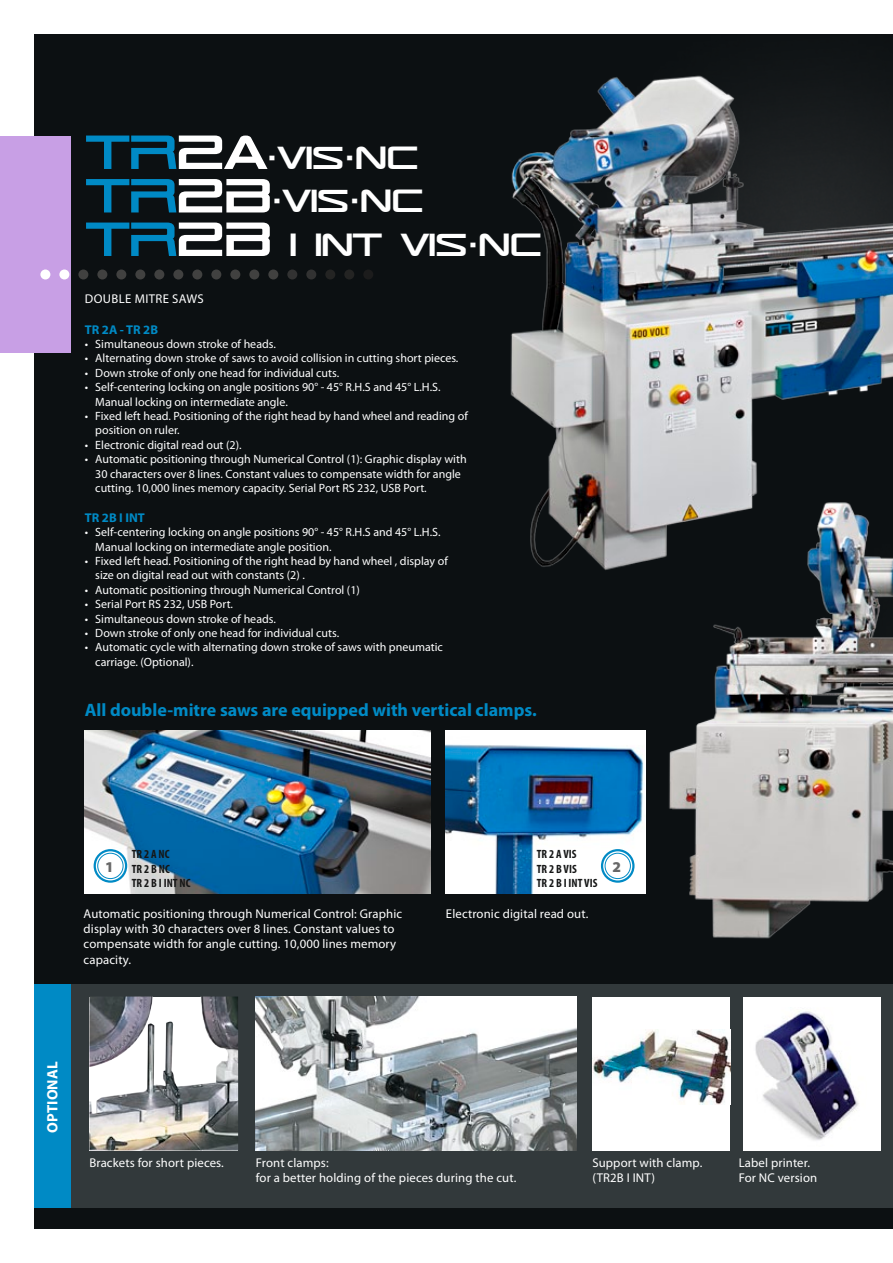
<style>
.page{position:relative;width:893px;height:1263px;background:#fff}
.page>*{position:absolute;margin:0;border:0;box-sizing:border-box;transform-origin:0 0}
.t1{font:42.3px/43.5px "TR 909";letter-spacing:-.05em;color:#fff}
.t2{font:700 18px "Myriad Pro";color:#008ac5}
.t3{font:700 15px "Myriad Pro";letter-spacing:.01em;color:#fff}
.t4{font:900 15px "Myriad Pro";color:#686868}
.t5{font:12.75px/15.3px "Myriad Pro";letter-spacing:.01em;color:#fff}
.t6{font:700 12.75px "Myriad Pro";color:#008ac5}
.t7{font:12px/14.4px "Myriad Pro";color:#fff}
.t8{font:700 condensed 12px/14.4px "Myriad Pro";color:#151616}
.s1{font-size:63.45px;color:#008ac5}
.s2{font-size:63.45px}
.s3{font-family:"Arial";font-size:49.5px}
</style>
<div class="page">
<div style="left:34px;top:34px;width:859px;height:1195px;background:#0c1012"></div>
<div style="left:34px;top:984px;width:859px;height:224px;background:#32393b"></div>
<div style="left:34px;top:984px;width:36px;height:224px;background:#008ac5"></div>
<img style="left:256px;top:996px;width:320px;height:154px">
<img style="left:89px;top:996px;width:149px;height:154px">
<div style="left:592px;top:996px;width:138px;height:154px;background:#fff"></div>
<img style="left:592px;top:1030px;width:138px;height:74px">
<img style="left:85px;top:730px;width:345px;height:164px">
<img style="left:446px;top:730px;width:199px;height:164px">
<div style="left:743px;top:996px;width:138px;height:154px;background:#fff"></div>
<img style="left:755px;top:1011px;width:104px;height:129px">
<div style="left:0;top:136px;width:70px;height:217px;background:#c89fe5"></div>
<div style="left:94px;top:849px;width:33px;height:34px;border:2px solid #008ac5;border-radius:50%"></div>
<div style="left:97px;top:853px;width:26px;height:26px;border:1px solid #008ac5;border-radius:50%"></div>
<div style="left:601px;top:849px;width:33px;height:34px;border:2px solid #008ac5;border-radius:50%"></div>
<div style="left:605px;top:853px;width:26px;height:26px;border:1px solid #008ac5;border-radius:50%"></div>
<div style="left:40px;top:269px;width:10px;height:10px;background:#fff;border-radius:50%"></div>
<div style="left:268px;top:269px;width:10px;height:10px;background:#414140;border-radius:50%"></div>
<div style="left:154px;top:269px;width:10px;height:10px;background:#414140;border-radius:50%"></div>
<div style="left:97px;top:269px;width:10px;height:10px;background:#414140;border-radius:50%"></div>
<div style="left:325px;top:269px;width:10px;height:10px;background:#242423;border-radius:50%"></div>
<div style="left:211px;top:269px;width:10px;height:10px;background:#414140;border-radius:50%"></div>
<div style="left:59px;top:269px;width:10px;height:10px;background:#fff;border-radius:50%"></div>
<div style="left:287px;top:269px;width:10px;height:10px;background:#323232;border-radius:50%"></div>
<div style="left:173px;top:269px;width:10px;height:10px;background:#414140;border-radius:50%"></div>
<div style="left:116px;top:269px;width:10px;height:10px;background:#414140;border-radius:50%"></div>
<div style="left:344px;top:269px;width:10px;height:10px;background:#242423;border-radius:50%"></div>
<div style="left:230px;top:269px;width:10px;height:10px;background:#414140;border-radius:50%"></div>
<div style="left:78px;top:269px;width:10px;height:10px;background:#414140;border-radius:50%"></div>
<div style="left:306px;top:269px;width:10px;height:10px;background:#323232;border-radius:50%"></div>
<div style="left:192px;top:269px;width:10px;height:10px;background:#414140;border-radius:50%"></div>
<div style="left:135px;top:269px;width:10px;height:10px;background:#414140;border-radius:50%"></div>
<div style="left:363px;top:269px;width:10px;height:10px;background:#1c1c1c;border-radius:50%"></div>
<div style="left:249px;top:269px;width:10px;height:10px;background:#414140;border-radius:50%"></div>
<img style="left:510px;top:152px;width:383px;height:418px">
<img style="left:540px;top:75px;width:353px;height:185px">
<img style="left:782px;top:411px;width:111px;height:89px">
<img style="left:658px;top:500px;width:235px;height:439px">
<svg style="left:892px;top:493px;width:1px;height:21px"></svg>
<h1 class="t1" style="left:85px;top:133px;width:460px"><span class="s1">TR</span><span class="s2">2A</span><span class="s3">·</span>vis<span class="s3">·</span>NC<br><span class="s1">TR</span><span class="s2">2B</span><span class="s3">·</span>vis<span class="s3">·</span>NC<br><span class="s1">TR</span><span class="s2">2B</span> I INT vis<span class="s3">·</span>NC</h1>
<p class="t5" style="left:85px;top:291px;width:18px">Double</p>
<p class="t5" style="left:135px;top:291px;width:8px">mitre</p>
<p class="t5" style="left:172px;top:291px;width:9px">saws</p>
<p class="t6" style="left:85px;top:321px;width:75px">TR 2A - TR 2B</p>
<p class="t7" style="left:85px;top:337px;width:193px">• Simultaneous down stroke of heads.</p>
<p class="t7" style="left:85px;top:351px;width:375px">• Alternating down stroke of saws to avoid collision in cutting short pieces.</p>
<p class="t7" style="left:85px;top:365px;width:256px">• Down stroke of only one head for individual cuts.</p>
<p class="t7" style="left:95px;top:380px;width:347px;text-indent:-10px">• Self-centering locking on angle positions 90° - 45° R.H.S and 45° L.H.S.<br>Manual locking on intermediate angle.</p>
<p class="t7" style="left:95px;top:409px;width:374px;text-indent:-10px">• Fixed left head. Positioning of the right head by hand wheel and reading of position on ruler.</p>
<p class="t7" style="left:85px;top:437px;width:158px">• Electronic digital read out (2).</p>
<p class="t7" style="left:95px;top:452px;width:373px;text-indent:-10px">• Automatic positioning through Numerical Control (1): Graphic display with<br>30 characters over 8 lines. Constant values to compensate width for angle cutting. 10,000 lines memory capacity. Serial Port RS 232, USB Port.</p>
<p class="t6" style="left:85px;top:509px;width:62px">TR 2B I INT</p>
<p class="t7" style="left:95px;top:525px;width:347px;text-indent:-10px">• Self-centering locking on angle positions 90° - 45° R.H.S and 45° L.H.S.<br>Manual locking on intermediate angle position.</p>
<p class="t7" style="left:95px;top:553px;width:354px;text-indent:-10px">• Fixed left head. Positioning of the right head by hand wheel , display of size on digital read out with constants (2) .</p>
<p class="t7" style="left:85px;top:582px;width:277px">• Automatic positioning through Numerical Control (1)</p>
<p class="t7" style="left:85px;top:597px;width:150px">• Serial Port RS 232, USB Port.</p>
<p class="t7" style="left:85px;top:611px;width:193px">• Simultaneous down stroke of heads.</p>
<p class="t7" style="left:85px;top:625px;width:256px">• Down stroke of only one head for individual cuts.</p>
<p class="t7" style="left:95px;top:640px;width:349px;text-indent:-10px">• Automatic cycle with alternating down stroke of saws with pneumatic carriage. (Optional).</p>
<h2 class="t2" style="left:85px;top:698px;width:453px">All double-mitre saws are equipped with vertical clamps.</h2>
<p class="t8" style="left:132px;top:847px;width:60px">TR 2 A NC<br>TR 2 B NC<br>TR 2 B I INT NC</p>
<p class="t8" style="left:537px;top:847px;width:62px">TR 2 A VIS<br>TR 2 B VIS<br>TR 2 B I INT VIS</p>
<p class="t4" style="left:105px;top:856px;width:10px">1</p>
<p class="t4" style="left:612px;top:856px;width:10px">2</p>
<p class="t5" style="left:84px;top:906px;width:320px">Automatic positioning through Numerical Control: Graphic</p>
<p class="t5" style="left:446px;top:906px;width:144px">Electronic digital read out.</p>
<p class="t5" style="left:84px;top:921px;width:314px">display with 30 characters over 8 lines. Constant values to compensate width for angle cutting. 10,000 lines memory capacity.</p>
<p class="t3" style="left:43px;top:1133px;width:73px;rotate:-90deg">OPTIONAL</p>
<p class="t5" style="left:89px;top:1154px;width:136px">Brackets for short pieces.</p>
<p class="t5" style="left:592px;top:1154px;width:111px">Support with clamp. (TR2B I INT)</p>
<p class="t5" style="left:256px;top:1154px;width:262px">Front clamps:<br>for a better holding of the pieces during the cut.</p>
<p class="t5" style="left:739px;top:1154px;width:80px">Label printer.<br>For NC version</p>
</div>
